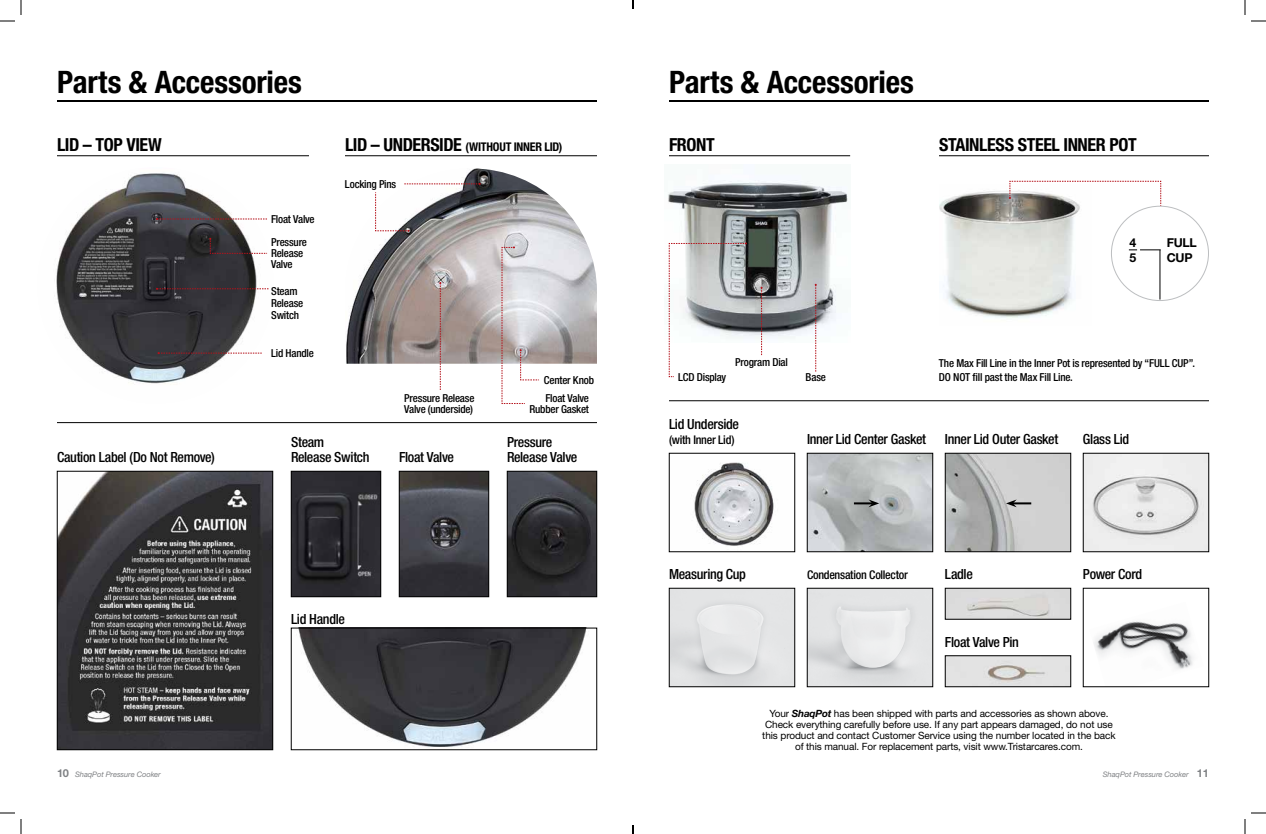
<style>
.page{position:relative;width:1266px;height:834px;background:#fff}
.page>*{position:absolute;margin:0;border:0;box-sizing:border-box;transform-origin:0 0}
.t1{font:700 condensed 31px "Helvetica Neue LT Std";letter-spacing:-.005em;color:#000}
.t2{font:700 condensed 18px "Helvetica Neue LT Std";letter-spacing:-.02em;color:#000}
.t3{font:500 condensed 14px "Helvetica Neue LT Std";letter-spacing:-.025em;color:#000}
.t4{font:700 12.3px/15.3px "Helvetica Neue LT Std";letter-spacing:-.02em;color:#000}
.t5{font:500 condensed 12px "Helvetica Neue LT Std";letter-spacing:-.025em;color:#000}
.t6{font:700 condensed 12px "Helvetica Neue LT Std";letter-spacing:-.02em;color:#000}
.t7{font:500 condensed 11px/11px "Helvetica Neue LT Std";letter-spacing:-.02em;color:#000}
.t8{font:10px/11px "Helvetica Neue LT Std";letter-spacing:-.01em;color:#000;text-align:center}
.t9{font:italic 7.6px "Helvetica Neue LT Std";letter-spacing:-.01em;color:#808285}
.s1{font-size:18px}
.s2{font-weight:700;font-style:italic}
.s3{font-weight:700;font-style:normal;font-size:11px}
</style>
<div class="page">
<img style="left:37px;top:167px;width:237px;height:237px;border-radius:118px">
<img style="left:346px;top:168px;width:251px;height:196px">
<hr style="left:57px;top:100px;width:540px;height:2px;background:#000">
<hr style="left:669px;top:100px;width:540px;height:2px;background:#000">
<svg style="left:156px;top:218px;width:111px;height:2px"></svg>
<svg style="left:156px;top:288px;width:112px;height:2px"></svg>
<svg style="left:404px;top:183px;width:77px;height:2px"></svg>
<svg style="left:375px;top:192px;width:35px;height:40px"></svg>
<svg style="left:502px;top:246px;width:38px;height:158px"></svg>
<svg style="left:439px;top:282px;width:2px;height:108px"></svg>
<svg style="left:209px;top:238px;width:59px;height:16px"></svg>
<svg style="left:158px;top:352px;width:104px;height:2px"></svg>
<img style="left:668px;top:180px;width:180px;height:162px">
<img style="left:293px;top:473px;width:86px;height:122px">
<div style="left:291px;top:471px;width:90px;height:126px;border:1px solid #000"></div>
<img style="left:298px;top:630px;width:288px;height:117px">
<div style="left:291px;top:628px;width:306px;height:122px;border:1px solid #000"></div>
<img style="left:59px;top:473px;width:212px;height:275px">
<div style="left:57px;top:471px;width:216px;height:279px;border:1px solid #000"></div>
<img style="left:401px;top:473px;width:86px;height:122px">
<div style="left:399px;top:471px;width:90px;height:126px;border:1px solid #000"></div>
<img style="left:509px;top:473px;width:86px;height:122px">
<div style="left:507px;top:471px;width:90px;height:126px;border:1px solid #000"></div>
<img style="left:939px;top:191px;width:141px;height:127px">
<img style="left:694px;top:462px;width:80px;height:84px">
<img style="left:671px;top:590px;width:122px;height:95px">
<div style="left:669px;top:588px;width:126px;height:99px;border:1px solid #000"></div>
<img style="left:809px;top:455px;width:122px;height:95px">
<div style="left:807px;top:453px;width:126px;height:99px;border:1px solid #000"></div>
<img style="left:947px;top:455px;width:122px;height:95px">
<div style="left:945px;top:453px;width:126px;height:99px;border:1px solid #000"></div>
<img style="left:809px;top:590px;width:122px;height:95px">
<div style="left:807px;top:588px;width:126px;height:99px;border:1px solid #000"></div>
<img style="left:947px;top:658px;width:122px;height:27px">
<div style="left:945px;top:656px;width:126px;height:31px;border:1px solid #000"></div>
<img style="left:1085px;top:455px;width:122px;height:95px">
<div style="left:1083px;top:453px;width:126px;height:99px;border:1px solid #000"></div>
<img style="left:947px;top:590px;width:122px;height:28px">
<div style="left:945px;top:588px;width:126px;height:32px;border:1px solid #000"></div>
<img style="left:1094px;top:621px;width:99px;height:48px">
<hr style="left:57px;top:156px;width:252px;height:1px;background:#000">
<hr style="left:345px;top:156px;width:252px;height:1px;background:#000">
<hr style="left:669px;top:156px;width:181px;height:1px;background:#000">
<hr style="left:669px;top:400px;width:540px;height:1px;background:#000">
<hr style="left:939px;top:156px;width:270px;height:1px;background:#000">
<hr style="left:57px;top:422px;width:540px;height:1px;background:#000">
<svg style="left:669px;top:242px;width:78px;height:135px"></svg>
<svg style="left:761px;top:287px;width:2px;height:68px"></svg>
<svg style="left:815px;top:284px;width:2px;height:88px"></svg>
<svg style="left:1006px;top:499px;width:25px;height:8px"></svg>
<svg style="left:854px;top:499px;width:25px;height:8px"></svg>
<hr style="left:1159px;top:250px;width:1px;height:50px;background:#000">
<svg style="left:1129px;top:249px;width:32px;height:1px"></svg>
<svg style="left:1009px;top:181px;width:152px;height:25px"></svg>
<svg style="left:0;top:0;width:22px;height:22px"></svg>
<svg style="left:0;top:812px;width:22px;height:22px"></svg>
<svg style="left:1244px;top:0;width:22px;height:22px"></svg>
<svg style="left:1244px;top:812px;width:22px;height:22px"></svg>
<svg style="left:632px;top:0;width:2px;height:9px"></svg>
<svg style="left:632px;top:825px;width:2px;height:9px"></svg>
<h1 class="t1" style="left:57px;top:63px;width:246px">Parts &amp; Accessories</h1>
<h1 class="t1" style="left:669px;top:63px;width:246px">Parts &amp; Accessories</h1>
<h2 class="t2" style="left:57px;top:134px;width:106px">LID – TOP VIEW</h2>
<p class="t6" style="left:345px;top:139px;width:219px"><span class="s1">LID – UNDERSIDE</span> (WITHOUT INNER LID)</p>
<h2 class="t2" style="left:669px;top:134px;width:47px">FRONT</h2>
<h2 class="t2" style="left:939px;top:134px;width:199px">STAINLESS STEEL INNER POT</h2>
<p class="t7" style="left:271px;top:213px;width:45px">Float Valve</p>
<p class="t7" style="left:271px;top:237px;width:37px">Pressure<br>Release<br>Valve</p>
<p class="t7" style="left:271px;top:285px;width:34px;line-height:12px">Steam<br>Release<br>Switch</p>
<p class="t7" style="left:271px;top:347px;width:44px">Lid Handle</p>
<h3 class="t3" style="left:291px;top:434px;width:35px">Steam</h3>
<p class="t7" style="left:345px;top:178px;width:53px">Locking Pins</p>
<p class="t7" style="left:404px;top:392px;width:72px">Pressure Release<br>Valve (underside)</p>
<p class="t7" style="left:544px;top:371px;width:52px;line-height:18px">Center Knob<br>Float Valve</p>
<p class="t7" style="left:530px;top:403px;width:61px">Rubber Gasket</p>
<h3 class="t3" style="left:507px;top:434px;width:47px">Pressure</h3>
<h3 class="t3" style="left:57px;top:449px;width:159px">Caution Label (Do Not Remove)</h3>
<h3 class="t3" style="left:291px;top:449px;width:80px">Release Switch</h3>
<h3 class="t3" style="left:399px;top:449px;width:56px">Float Valve</h3>
<h3 class="t3" style="left:507px;top:449px;width:72px">Release Valve</h3>
<h3 class="t3" style="left:291px;top:611px;width:55px">Lid Handle</h3>
<p class="t4" style="left:1130px;top:234px;width:8px">4<br>5</p>
<p class="t4" style="left:1167px;top:234px;width:32px">FULL<br>CUP</p>
<p class="t7" style="left:678px;top:371px;width:49px">LCD Display</p>
<p class="t7" style="left:735px;top:356px;width:54px">Program Dial</p>
<h3 class="t3" style="left:669px;top:416px;width:72px">Lid Underside</h3>
<p class="t5" style="left:669px;top:433px;width:67px">(with Inner Lid)</p>
<p class="t7" style="left:806px;top:371px;width:22px">Base</p>
<p class="t7" style="left:939px;top:356px;width:258px;line-height:14px">The Max Fill Line in the Inner Pot is represented by “FULL CUP”.<br>DO NOT fill past the Max Fill Line.</p>
<h3 class="t3" style="left:807px;top:431px;width:121px">Inner Lid Center Gasket</h3>
<h3 class="t3" style="left:945px;top:431px;width:115px">Inner Lid Outer Gasket</h3>
<h3 class="t3" style="left:1083px;top:431px;width:48px">Glass Lid</h3>
<h3 class="t3" style="left:669px;top:566px;width:79px">Measuring Cup</h3>
<p class="t5" style="left:807px;top:568px;width:102px">Condensation Collector</p>
<h3 class="t3" style="left:945px;top:566px;width:29px">Ladle</h3>
<h3 class="t3" style="left:945px;top:633px;width:75px">Float Valve Pin</h3>
<h3 class="t3" style="left:1083px;top:566px;width:61px">Power Cord</h3>
<p class="t8" style="left:762px;top:708px;width:355px">Your <span class="s2">ShaqPot</span> has been shipped with parts and accessories as shown above.<br>Check everything carefully before use. If any part appears damaged, do not use this product and contact Customer Service using the number located in the back of this manual. For replacement parts, visit www.Tristarcares.com.</p>
<p class="t9" style="left:57px;top:770px;width:105px"><span class="s3">10</span> ShaqPot Pressure Cooker</p>
<p class="t9" style="left:1103px;top:770px;width:108px">ShaqPot Pressure Cooker <span class="s3">11</span></p>
</div>
